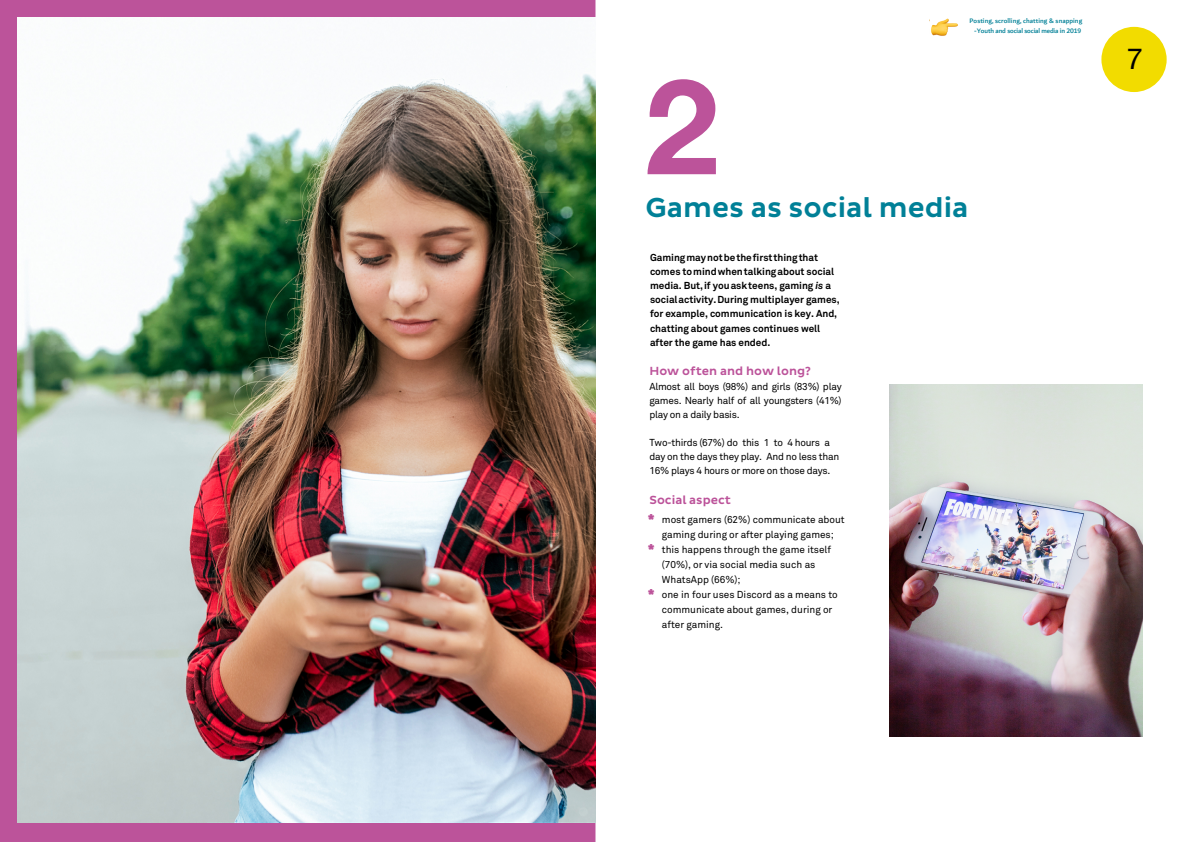
<style>
.page{position:relative;width:1191px;height:842px;background:#fff}
.page>*{position:absolute;margin:0;border:0;box-sizing:border-box;transform-origin:0 0}
.t1{font:700 133px "Helvetica Neue LT Std";color:#bc539a}
.t2{font:29px "Helvetica Neue LT Std";color:#000}
.t3{font:500 28px "Pluto Sans";color:#008097}
.t4{font:500 12px "Pluto Sans";color:#bc539a}
.t5{font:10px/14px "Akkurat Pro";letter-spacing:-.005em;color:#000;text-align:justify}
.t6{font:700 10px/14.2px "Akkurat Pro";letter-spacing:-.005em;color:#000}
.t7{font:10px/14px "Akkurat Pro";letter-spacing:-.025em;color:#000}
.t8{font:500 7px/10.1px "Dubai";letter-spacing:.005em;color:#008097;text-align:center}
.s1{font-style:italic}
.s2{font-family:"Pluto Sans";font-weight:900;font-size:13.2px;color:#bc539a}
</style>
<div class="page">
<div style="left:1101px;top:27px;width:65px;height:65px;background:#f2dc00;border-radius:50%"></div>
<img style="left:929px;top:18px;width:29px;height:18px">
<img style="left:890px;top:385px;width:252px;height:351px">
<div style="left:0;top:0;width:595px;height:842px;background:#bc539a"></div>
<img style="left:17px;top:17px;width:578px;height:805px">
<p class="t8" style="left:969px;top:15px;width:114px">Posting, scrolling, chatting &amp; snapping -Youth and social social media in 2019</p>
<h1 class="t1" style="left:644px;top:45px;width:75px">2</h1>
<h3 class="t3" style="left:645px;top:192px;width:324px">Games as social media</h3>
<p class="t6" style="left:650px;top:250px;width:191px">Gamingmaynotbethefirstthingthat comes tomindwhentalkingabout social media. But,if youaskteens, gaming <span class="s1">is</span> a socialactivity.During multiplayer games, for example, communication is key. And, chatting about games continues well after the game has ended.</p>
<p class="t4" style="left:649px;top:364px;width:163px">How often and how long?</p>
<p class="t5" style="left:649px;top:380px;width:194px">Almost all boys (98%) and girls (83%) play games. Nearly half of all youngsters (41%) play on a daily basis.</p>
<p class="t7" style="left:649px;top:436px;width:191px">Two-thirds (67%) do this 1 to 4 hours a day on the days they play. And no less than<br>16% plays 4 hours or more on those days.</p>
<p class="t4" style="left:649px;top:493px;width:83px">Social aspect</p>
<p class="t5" style="left:647px;top:513px;width:198px"><span class="s2">*</span> most gamers (62%) communicate about</p>
<p class="t5" style="left:662px;top:528px;width:173px">gaming during or after playing games;</p>
<p class="t5" style="left:647px;top:543px;width:185px"><span class="s2">*</span> this happens through the game itself</p>
<p class="t5" style="left:662px;top:558px;width:155px">(70%), or via social media such as</p>
<p class="t5" style="left:662px;top:573px;width:80px">WhatsApp (66%);</p>
<p class="t5" style="left:647px;top:588px;width:192px"><span class="s2">*</span> one in four uses Discord as a means to</p>
<p class="t5" style="left:662px;top:603px;width:172px">communicate about games, during or</p>
<p class="t5" style="left:662px;top:618px;width:63px">after gaming.</p>
<h2 class="t2" style="left:1127px;top:42px;width:18px">7</h2>
</div>
